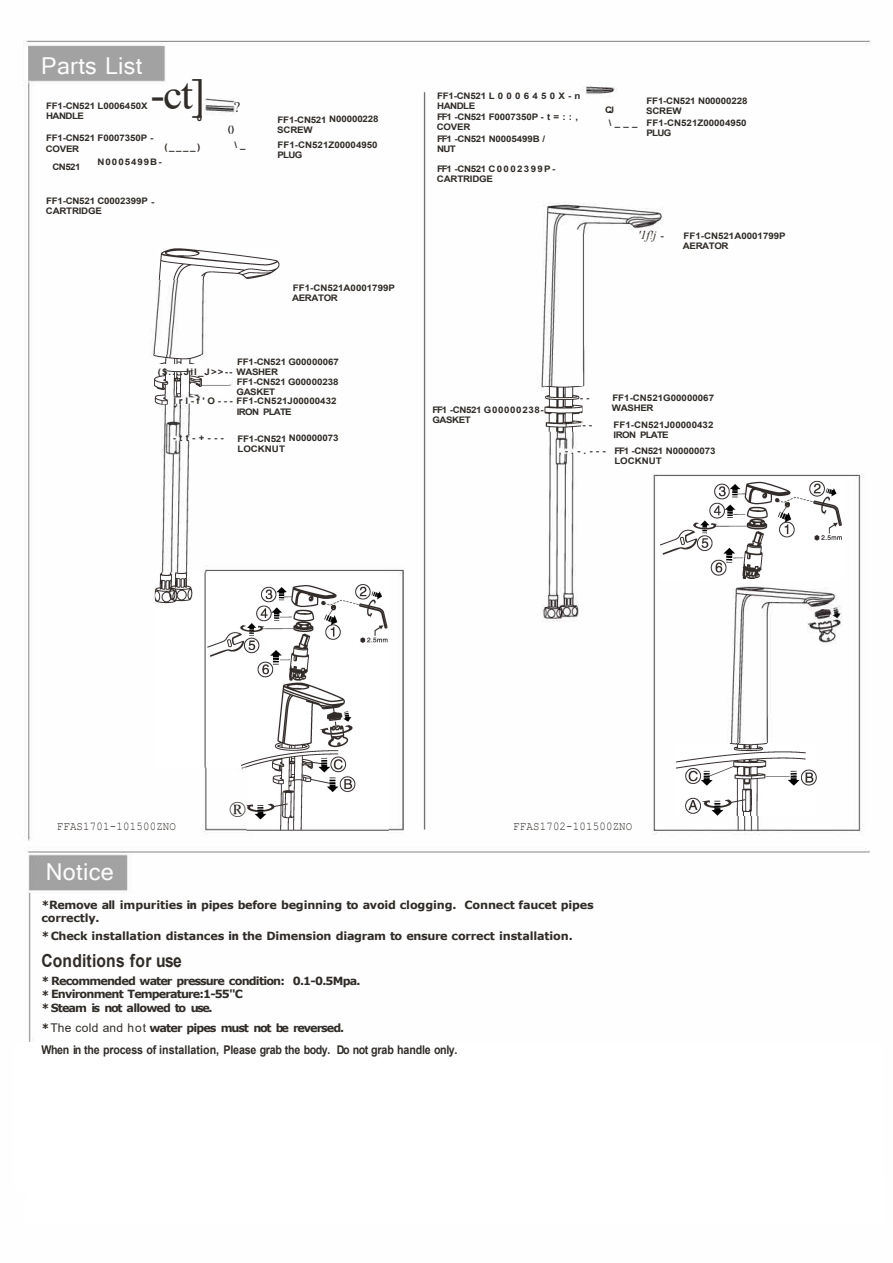
<style>
.page{position:relative;width:893px;height:1263px;background:#fff}
.page>*{position:absolute;margin:0;border:0;box-sizing:border-box;transform-origin:0 0}
.t1{font:43.5px "Times New Roman";color:#302c28}
.t2{font:23.25px "Microsoft Sans Serif";letter-spacing:.015em;color:#fcfcfc}
.t3{font:22.5px "Times New Roman";color:#302c28}
.t4{font:700 18px "Arial";letter-spacing:.01em;color:#302c28;scale:.87 1}
.t5{font:15px "Times New Roman";color:#302c28}
.t6{font:700 12px "Arial";letter-spacing:-.015em;color:#302c28;scale:.89 1}
.t7{font:12px "Courier New";letter-spacing:.015em;color:#302c28;scale:.9 1}
.t8{font:italic 12px "Times New Roman";color:#302c28}
.t9{font:700 11.25px/13.2px "Verdana";letter-spacing:-.03em;color:#302c28}
.t10{font:700 11.25px/13.5px "Verdana";letter-spacing:-.075em;color:#302c28}
.t11{font:700 11.25px "Verdana";letter-spacing:-.09em;color:#302c28}
.t12{font:700 9px/10.1px "Arial";letter-spacing:-.01em;color:#302c28;scale:1.08 1}
.t13{font:700 9px/10.1px "Arial";letter-spacing:-.035em;color:#302c28;scale:1.08 1}
.t14{font:700 9px "Arial";letter-spacing:-.03em;color:#302c28;scale:1.08 1}
.t15{font:700 9px "Arial";letter-spacing:.1em;color:#302c28;scale:1.08 1}
.t16{font:700 9px "Arial";letter-spacing:-.085em;color:#302c28;scale:1.08 1}
.s1{font-family:"Arial";font-weight:700;font-style:normal;font-size:9px}
.s2{font-family:"Arial";font-weight:900;font-size:12px}
.s3{font-family:"Arial";font-weight:400;font-size:12px}
</style>
<div class="page">
<img style="left:23px;top:40px;width:848px;height:1002px">
<img style="left:158px;top:248px;width:122px;height:32px">
<img style="left:153px;top:354px;width:76px;height:51px">
<img style="left:544px;top:386px;width:41px;height:46px">
<img style="left:658px;top:481px;width:184px;height:97px">
<img style="left:155px;top:572px;width:234px;height:260px">
<img style="left:676px;top:743px;width:140px;height:72px">
<h2 class="t2" style="left:41px;top:50px;width:102px">Parts List</h2>
<p class="t12" style="left:46px;top:101px;width:96px">FF1-CN521 L0006450X</p>
<h1 class="t1" style="left:150px;top:64px;width:56px">-ct]</h1>
<p class="t12" style="left:46px;top:111px;width:37px">HANDLE</p>
<p class="t12" style="left:197px;top:113px;width:7px">0</p>
<p class="t12" style="left:46px;top:133px;width:101px">FF1-CN521 F0007350P -<br>COVER</p>
<p class="t12" style="left:165px;top:141px;width:35px">(____)</p>
<p class="t12" style="left:53px;top:162px;width:27px">CN521</p>
<p class="t15" style="left:98px;top:156px;width:61px">N0005499B-</p>
<p class="t12" style="left:46px;top:196px;width:102px">FF1-CN521 C0002399P -<br>CARTRIDGE</p>
<h3 class="t5" style="left:234px;top:96px;width:8px">?</h3>
<p class="t12" style="left:278px;top:114px;width:95px">FF1-CN521 N00000228</p>
<p class="t12" style="left:228px;top:124px;width:7px">()</p>
<p class="t12" style="left:277px;top:125px;width:34px">SCREW</p>
<p class="t12" style="left:234px;top:140px;width:12px">\ _</p>
<p class="t12" style="left:278px;top:140px;width:94px">FF1-CN521Z00004950<br>PLUG</p>
<p class="t12" style="left:292px;top:283px;width:97px">FF1-CN521A0001799P<br>AERATOR</p>
<p class="t12" style="left:237px;top:357px;width:96px">FF1-CN521 G00000067</p>
<p class="t14" style="left:158px;top:365px;width:113px">($....Jil_J&gt;&gt;-- WASHER</p>
<p class="t12" style="left:237px;top:377px;width:96px">FF1-CN521 G00000238</p>
<p class="t12" style="left:237px;top:387px;width:37px">GASKET</p>
<p class="t12" style="left:174px;top:396px;width:152px">l r l - f ' O - - - FF1-CN521J00000432</p>
<p class="t16" style="left:237px;top:405px;width:52px">IRON PLATE</p>
<p class="t12" style="left:173px;top:433px;width:49px">-tt-+---</p>
<p class="t12" style="left:237px;top:433px;width:95px">FF1-CN521 N00000073<br>LOCKNUT</p>
<p class="t12" style="left:437px;top:91px;width:134px">FF1-CN521 L0006450X-n<br>HANDLE</p>
<p class="t12" style="left:437px;top:112px;width:132px">FF1 -CN521 F0007350P - t = : : ,<br>COVER</p>
<p class="t12" style="left:437px;top:134px;width:102px">FF1 -CN521 N0005499B /<br>NUT</p>
<p class="t12" style="left:437px;top:164px;width:111px">FF1 -CN521 C0002399P-<br>CARTRIDGE</p>
<p class="t12" style="left:647px;top:96px;width:95px">FF1-CN521 N00000228</p>
<p class="t12" style="left:605px;top:105px;width:10px">CJ</p>
<p class="t12" style="left:609px;top:105px;width:129px;line-height:12px;text-indent:37px">SCREW<br>\ _ _ _ FF1-CN521Z00004950</p>
<p class="t12" style="left:647px;top:128px;width:24px">PLUG</p>
<h3 class="t8" style="left:638px;top:226px;width:27px">'1f!j <span class="s1">-</span></h3>
<p class="t12" style="left:683px;top:231px;width:97px">FF1-CN521A0001799P<br>AERATOR</p>
<p class="t12" style="left:580px;top:392px;width:10px">- -</p>
<p class="t12" style="left:612px;top:392px;width:96px">FF1-CN521G00000067</p>
<p class="t13" style="left:432px;top:405px;width:105px">FF1 -CN521 G00000238-<br>GASKET</p>
<p class="t12" style="left:612px;top:402px;width:40px">WASHER</p>
<p class="t12" style="left:582px;top:420px;width:10px">- -</p>
<p class="t12" style="left:613px;top:420px;width:94px">FF1-CN521J00000432<br>IRON PLATE</p>
<p class="t12" style="left:559px;top:446px;width:147px;text-align:center">, - . - . - - - FF1 -CN521 N00000073<br>LOCKNUT</p>
<h3 class="t7" style="left:57px;top:818px;width:134px">FFAS1701-101500ZNO</h3>
<h2 class="t2" style="left:46px;top:857px;width:70px">Notice</h2>
<h3 class="t3" style="left:229px;top:794px;width:19px">®</h3>
<h3 class="t7" style="left:513px;top:818px;width:134px">FFAS1702-101500ZNO</h3>
<p class="t9" style="left:41px;top:898px;width:554px">*Remove all impurities <span class="s2">in</span> pipes before beginning to avoid clogging. Connect faucet pipes correctly.</p>
<p class="t9" style="left:42px;top:929px;width:533px">*Check installation distances <span class="s2">in</span> the Dimension diagram to ensure correct installation.</p>
<h3 class="t4" style="left:41px;top:947px;width:163px">Conditions for use</h3>
<p class="t10" style="left:42px;top:974px;width:320px">* Recommended water pressure condition: 0.1-0.5Mpa. * Environment Temperature:1-55"C<br>* Steam is not allowed to use.</p>
<p class="t11" style="left:42px;top:1020px;width:304px">* <span class="s3">The cold and h o t</span> water pipes must not be reversed.</p>
<h3 class="t6" style="left:41px;top:1041px;width:469px">When in the process of installation, Please grab the body. Do not grab handle only.</h3>
</div>
